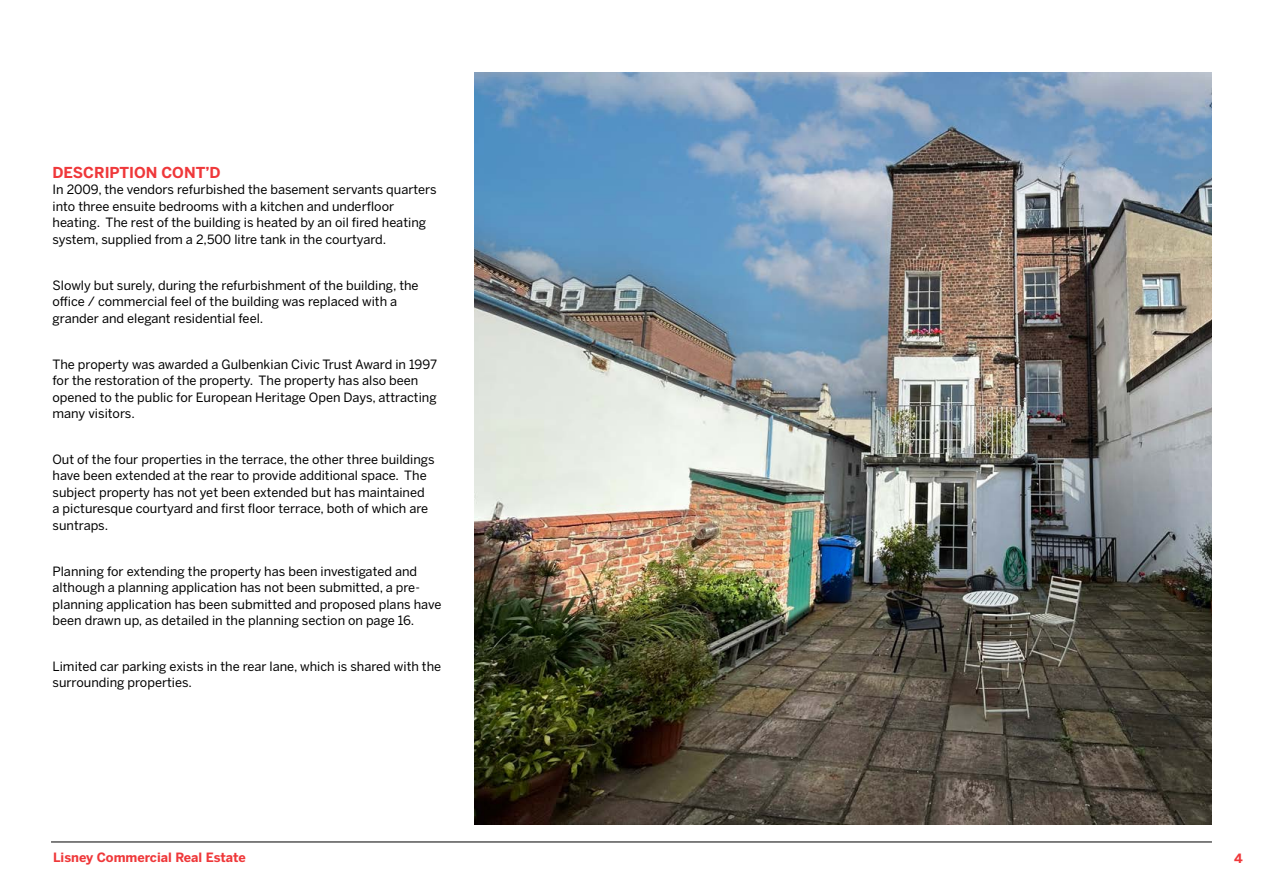
<style>
.page{position:relative;width:1263px;height:893px;background:#fff}
.page>*{position:absolute;margin:0;border:0;box-sizing:border-box;transform-origin:0 0}
.t1{font:700 15px "Benton Sans";color:#ef383a}
.t2{font:12.75px/16.5px "Benton Sans";color:#000}
.t3{font:700 12.75px "Benton Sans";color:#ef383a}
</style>
<div class="page">
<hr style="left:51px;top:842px;width:1161px;height:1px;background:#000">
<img style="left:474px;top:72px;width:738px;height:752px">
<p class="t1" style="left:53px;top:163px;width:170px">DESCRIPTION CONT’D</p>
<p class="t2" style="left:53px;top:182px;width:386px">In 2009, the vendors refurbished the basement servants quarters into three ensuite bedrooms with a kitchen and underfloor heating. The rest of the building is heated by an oil fired heating system, supplied from a 2,500 litre tank in the courtyard.</p>
<p class="t2" style="left:53px;top:277px;width:368px">Slowly but surely, during the refurbishment of the building, the office / commercial feel of the building was replaced with a grander and elegant residential feel.</p>
<p class="t2" style="left:53px;top:356px;width:386px">The property was awarded a Gulbenkian Civic Trust Award in 1997 for the restoration of the property. The property has also been opened to the public for European Heritage Open Days, attracting many visitors.</p>
<p class="t2" style="left:53px;top:451px;width:384px">Out of the four properties in the terrace, the other three buildings have been extended at the rear to provide additional space. The subject property has not yet been extended but has maintained a picturesque courtyard and first floor terrace, both of which are suntraps.</p>
<p class="t2" style="left:53px;top:563px;width:390px">Planning for extending the property has been investigated and although a planning application has not been submitted, a pre&shy;planning application has been submitted and proposed plans have been drawn up, as detailed in the planning section on page 16.</p>
<p class="t2" style="left:53px;top:658px;width:390px">Limited car parking exists in the rear lane, which is shared with the surrounding properties.</p>
<p class="t3" style="left:53px;top:849px;width:194px">Lisney Commercial Real Estate</p>
<p class="t3" style="left:1234px;top:850px;width:10px">4</p>
</div>
